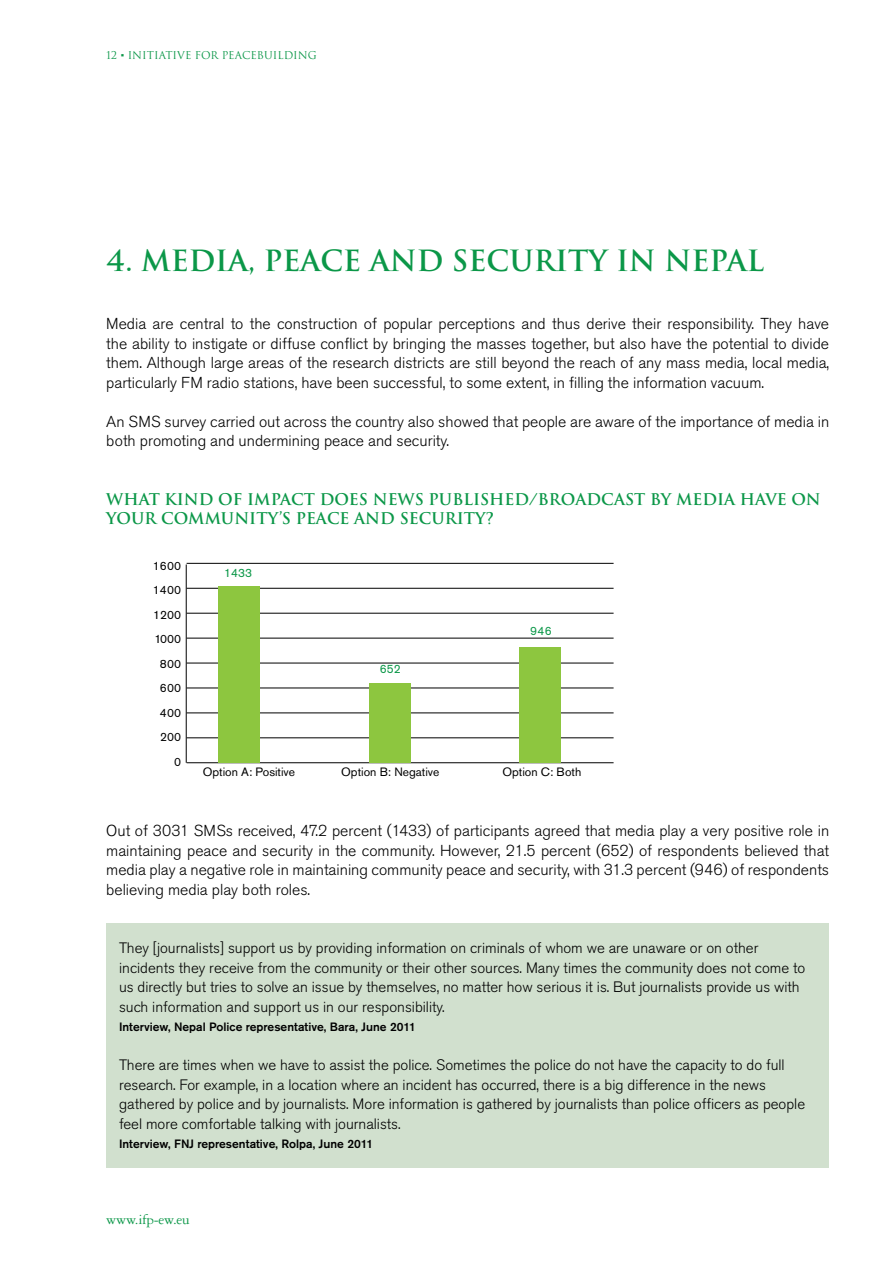
<style>
.page{position:relative;width:893px;height:1263px;background:#fff}
.page>*{position:absolute;margin:0;border:0;box-sizing:border-box;transform-origin:0 0}
.t1{font:700 28.5px "Trajan";color:#0b9748}
.t2{font:300 15.75px/19.5px "Akzidenz Grotesk Pro";color:#000;text-align:justify}
.t3{font:700 15.75px/19.5px "Trajan";color:#0b9748}
.t4{font:300 15px/19.5px "Akzidenz Grotesk Pro";color:#000}
.t5{font:15px "Garamond Three";letter-spacing:-.01em;color:#0b9748}
.t6{font:500 12px "Akzidenz Grotesk Pro";color:#000}
.t7{font:12px/24.6px "Akzidenz Grotesk Pro";color:#000;text-align:right}
.t8{font:12px "Akzidenz Grotesk Pro";color:#0b9748}
.t9{font:10.5px "Trajan";color:#0b9748}
.s1{font-family:"Akzidenz Grotesk Pro";font-weight:300}
</style>
<div class="page">
<div style="left:106px;top:923px;width:723px;height:245px;background:#d1e0ce"></div>
<hr style="left:186px;top:564px;width:1px;height:199px;background:#000">
<hr style="left:187px;top:762px;width:427px;height:1px;background:#000">
<hr style="left:187px;top:737px;width:427px;height:1px;background:#000">
<hr style="left:187px;top:712px;width:427px;height:1px;background:#000">
<hr style="left:187px;top:688px;width:427px;height:1px;background:#000">
<hr style="left:187px;top:663px;width:427px;height:1px;background:#000">
<hr style="left:187px;top:638px;width:427px;height:1px;background:#000">
<hr style="left:187px;top:613px;width:427px;height:1px;background:#000">
<hr style="left:187px;top:588px;width:427px;height:1px;background:#000">
<hr style="left:187px;top:563px;width:427px;height:1px;background:#000">
<div style="left:219px;top:586px;width:41px;height:176px;background:#8dc63f"></div>
<div style="left:369px;top:683px;width:42px;height:79px;background:#8dc63f"></div>
<div style="left:519px;top:647px;width:42px;height:115px;background:#8dc63f"></div>
<p class="t9" style="left:106px;top:49px;width:212px">12 <span class="s1">•</span> INITIATIVE FOR PEACEBUILDING</p>
<h1 class="t1" style="left:106px;top:243px;width:659px">4. MEDIA, PEACE AND SECURITY IN NEPAL</h1>
<p class="t2" style="left:106px;top:314px;width:724px">Media are central to the construction of popular perceptions and thus derive their responsibility. They have the ability to instigate or diffuse conflict by bringing the masses together, but also have the potential to divide them. Although large areas of the research districts are still beyond the reach of any mass media, local media, particularly FM radio stations, have been successful, to some extent, in filling the information vacuum.</p>
<p class="t2" style="left:106px;top:412px;width:724px">An SMS survey carried out across the country also showed that people are aware of the importance of media in both promoting and undermining peace and security.</p>
<p class="t3" style="left:106px;top:489px;width:716px">WHAT KIND OF IMPACT DOES NEWS PUBLISHED/BROADCAST BY MEDIA HAVE ON<br>YOUR COMMUNITY’S PEACE AND SECURITY?</p>
<p class="t7" style="left:153px;top:553px;width:30px">1600<br>1400<br>1200<br>1000<br>800<br>600<br>400<br>200<br>0</p>
<p class="t7" style="left:203px;top:760px;width:94px">Option A: Positive</p>
<p class="t7" style="left:341px;top:760px;width:100px">Option B: Negative</p>
<p class="t7" style="left:502px;top:760px;width:80px">Option C: Both</p>
<p class="t8" style="left:224px;top:565px;width:29px">1433</p>
<p class="t8" style="left:530px;top:623px;width:23px">946</p>
<p class="t8" style="left:380px;top:661px;width:22px">652</p>
<p class="t2" style="left:106px;top:821px;width:724px">Out of 3031 SMSs received, 47.2 percent (1433) of participants agreed that media play a very positive role in maintaining peace and security in the community. However, 21.5 percent (652) of respondents believed that media play a negative role in maintaining community peace and security, with 31.3 percent (946) of respondents believing media play both roles.</p>
<p class="t4" style="left:119px;top:938px;width:688px">They [journalists] support us by providing information on criminals of whom we are unaware or on other incidents they receive from the community or their other sources. Many times the community does not come to us directly but tries to solve an issue by themselves, no matter how serious it is. But journalists provide us with such information and support us in our responsibility.</p>
<p class="t6" style="left:119px;top:1019px;width:298px">Interview, Nepal Police representative, Bara, June 2011</p>
<p class="t4" style="left:119px;top:1055px;width:688px">There are times when we have to assist the police. Sometimes the police do not have the capacity to do full research. For example, in a location where an incident has occurred, there is a big difference in the news gathered by police and by journalists. More information is gathered by journalists than police officers as people feel more comfortable talking with journalists.</p>
<p class="t6" style="left:119px;top:1136px;width:256px">Interview, FNJ representative, Rolpa, June 2011</p>
<p class="t5" style="left:106px;top:1211px;width:85px">www.ifp-ew.eu</p>
</div>
